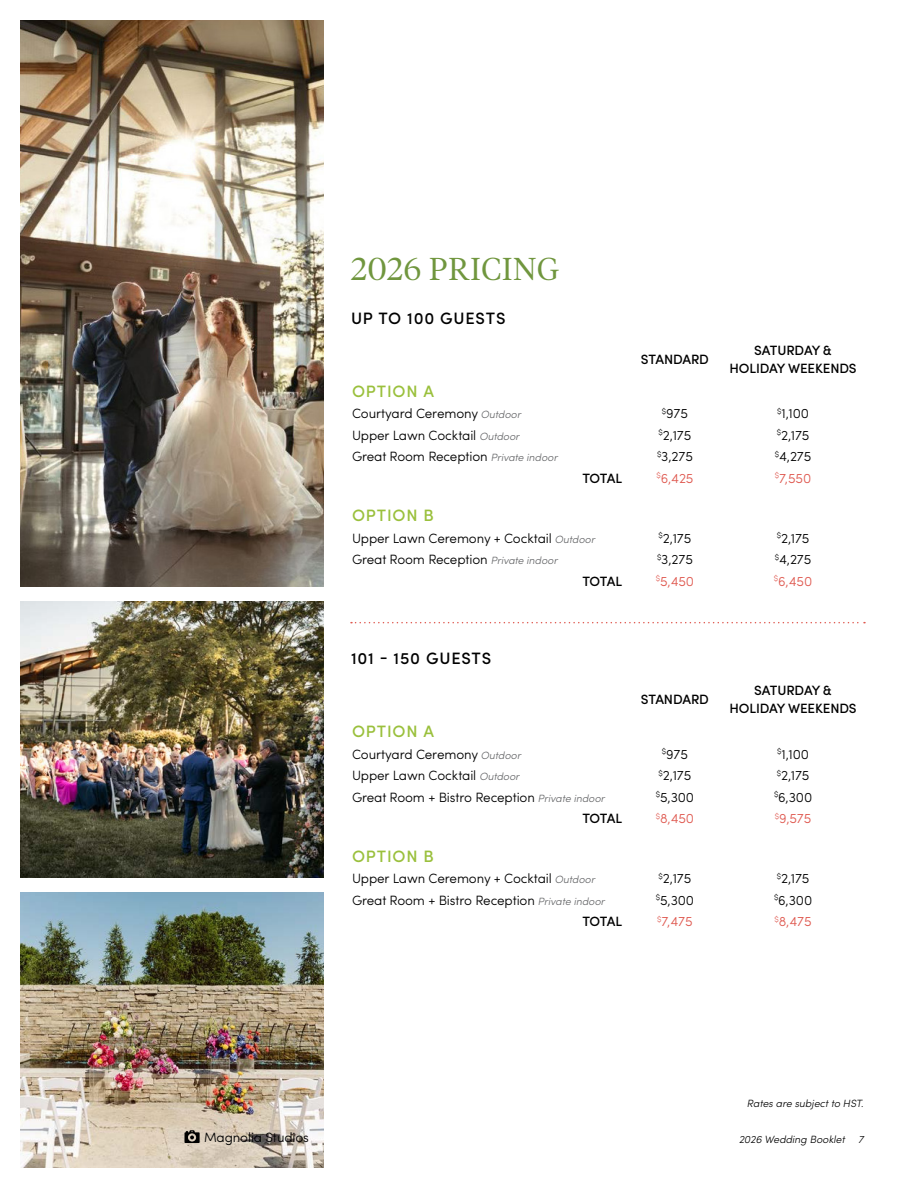
<style>
.page{position:relative;width:918px;height:1188px;background:#fff}
.page>*{position:absolute;margin:0;border:0;box-sizing:border-box;transform-origin:0 0}
.t1{font:300 31.5px "Tiempos Headline";letter-spacing:.025em;color:#70963e}
.t2{font:500 16.5px "Sofia Pro";letter-spacing:.05em;color:#9ac03c}
.t3{font:500 16.5px "Sofia Pro";letter-spacing:.05em;color:#000}
.t4{font:300 13.5px "Sofia Pro";letter-spacing:-.01em;color:#000}
.t5{font:500 13.5px/18px "Sofia Pro";letter-spacing:-.01em;color:#000;text-align:center}
.t6{font:300 13.5px "Sofia Pro";letter-spacing:-.01em;color:#df584f}
.t7{font:italic 300 10.5px "Sofia Pro";color:#000}
.s1{font-style:italic;font-size:10.5px;color:#636466}
</style>
<div class="page">
<img style="left:20px;top:20px;width:304px;height:567px">
<img style="left:20px;top:601px;width:304px;height:276px">
<img style="left:20px;top:892px;width:304px;height:276px">
<svg style="left:184px;top:1130px;width:16px;height:13px"></svg>
<svg style="left:351px;top:622px;width:514px;height:1px"></svg>
<h1 class="t1" style="left:351px;top:248px;width:210px">2026 PRICING</h1>
<p class="t3" style="left:351px;top:306px;width:156px">UP TO 100 GUESTS</p>
<p class="t5" style="left:641px;top:349px;width:70px">STANDARD</p>
<p class="t5" style="left:730px;top:340px;width:129px">SATURDAY &amp;<br>HOLIDAY WEEKENDS</p>
<p class="t2" style="left:352px;top:379px;width:84px">OPTION A</p>
<p class="t4" style="left:352px;top:404px;width:171px">Courtyard Ceremony <span class="s1">Outdoor</span></p>
<p class="t4" style="left:662px;top:404px;width:28px"><sup>$</sup>975</p>
<p class="t4" style="left:777px;top:404px;width:33px"><sup>$</sup>1,100</p>
<p class="t4" style="left:352px;top:425px;width:169px">Upper Lawn Cocktail <span class="s1">Outdoor</span></p>
<p class="t4" style="left:659px;top:425px;width:34px"><sup>$</sup>2,175</p>
<p class="t4" style="left:777px;top:425px;width:34px"><sup>$</sup>2,175</p>
<p class="t4" style="left:352px;top:447px;width:207px">Great Room Reception <span class="s1">Private indoor</span></p>
<p class="t4" style="left:657px;top:447px;width:37px"><sup>$</sup>3,275</p>
<p class="t4" style="left:775px;top:447px;width:38px"><sup>$</sup>4,275</p>
<p class="t5" style="left:582px;top:468px;width:41px">TOTAL</p>
<p class="t6" style="left:656px;top:468px;width:39px"><sup>$</sup>6,425</p>
<p class="t6" style="left:775px;top:468px;width:38px"><sup>$</sup>7,550</p>
<p class="t2" style="left:352px;top:503px;width:83px">OPTION B</p>
<p class="t4" style="left:352px;top:528px;width:245px">Upper Lawn Ceremony + Cocktail <span class="s1">Outdoor</span></p>
<p class="t4" style="left:659px;top:528px;width:34px"><sup>$</sup>2,175</p>
<p class="t4" style="left:777px;top:528px;width:34px"><sup>$</sup>2,175</p>
<p class="t4" style="left:352px;top:550px;width:207px">Great Room Reception <span class="s1">Private indoor</span></p>
<p class="t4" style="left:657px;top:550px;width:37px"><sup>$</sup>3,275</p>
<p class="t4" style="left:775px;top:550px;width:38px"><sup>$</sup>4,275</p>
<p class="t5" style="left:582px;top:571px;width:41px">TOTAL</p>
<p class="t6" style="left:656px;top:571px;width:40px"><sup>$</sup>5,450</p>
<p class="t6" style="left:774px;top:571px;width:40px"><sup>$</sup>6,450</p>
<p class="t3" style="left:351px;top:646px;width:142px">101 - 150 GUESTS</p>
<p class="t5" style="left:641px;top:690px;width:70px">STANDARD</p>
<p class="t5" style="left:730px;top:681px;width:129px">SATURDAY &amp;<br>HOLIDAY WEEKENDS</p>
<p class="t2" style="left:352px;top:719px;width:84px">OPTION A</p>
<p class="t4" style="left:352px;top:744px;width:171px">Courtyard Ceremony <span class="s1">Outdoor</span></p>
<p class="t4" style="left:662px;top:744px;width:28px"><sup>$</sup>975</p>
<p class="t4" style="left:777px;top:744px;width:33px"><sup>$</sup>1,100</p>
<p class="t4" style="left:352px;top:766px;width:169px">Upper Lawn Cocktail <span class="s1">Outdoor</span></p>
<p class="t4" style="left:659px;top:766px;width:34px"><sup>$</sup>2,175</p>
<p class="t4" style="left:777px;top:766px;width:34px"><sup>$</sup>2,175</p>
<p class="t4" style="left:352px;top:787px;width:255px">Great Room + Bistro Reception <span class="s1">Private indoor</span></p>
<p class="t4" style="left:656px;top:787px;width:40px"><sup>$</sup>5,300</p>
<p class="t4" style="left:774px;top:787px;width:40px"><sup>$</sup>6,300</p>
<p class="t5" style="left:582px;top:809px;width:41px">TOTAL</p>
<p class="t6" style="left:656px;top:809px;width:40px"><sup>$</sup>8,450</p>
<p class="t6" style="left:775px;top:809px;width:38px"><sup>$</sup>9,575</p>
<p class="t2" style="left:352px;top:844px;width:83px">OPTION B</p>
<p class="t4" style="left:352px;top:869px;width:245px">Upper Lawn Ceremony + Cocktail <span class="s1">Outdoor</span></p>
<p class="t4" style="left:659px;top:869px;width:34px"><sup>$</sup>2,175</p>
<p class="t4" style="left:777px;top:869px;width:34px"><sup>$</sup>2,175</p>
<p class="t4" style="left:352px;top:890px;width:255px">Great Room + Bistro Reception <span class="s1">Private indoor</span></p>
<p class="t4" style="left:656px;top:890px;width:40px"><sup>$</sup>5,300</p>
<p class="t4" style="left:774px;top:890px;width:40px"><sup>$</sup>6,300</p>
<p class="t5" style="left:582px;top:912px;width:41px">TOTAL</p>
<p class="t6" style="left:657px;top:912px;width:37px"><sup>$</sup>7,475</p>
<p class="t6" style="left:775px;top:912px;width:39px"><sup>$</sup>8,475</p>
<p class="t7" style="left:747px;top:1096px;width:118px">Rates are subject to HST.</p>
<p class="t4" style="left:204px;top:1127px;width:106px">Magnolia Studios</p>
<p class="t7" style="left:739px;top:1131px;width:107px">2026 Wedding Booklet</p>
<p class="t7" style="left:859px;top:1131px;width:7px">7</p>
</div>
